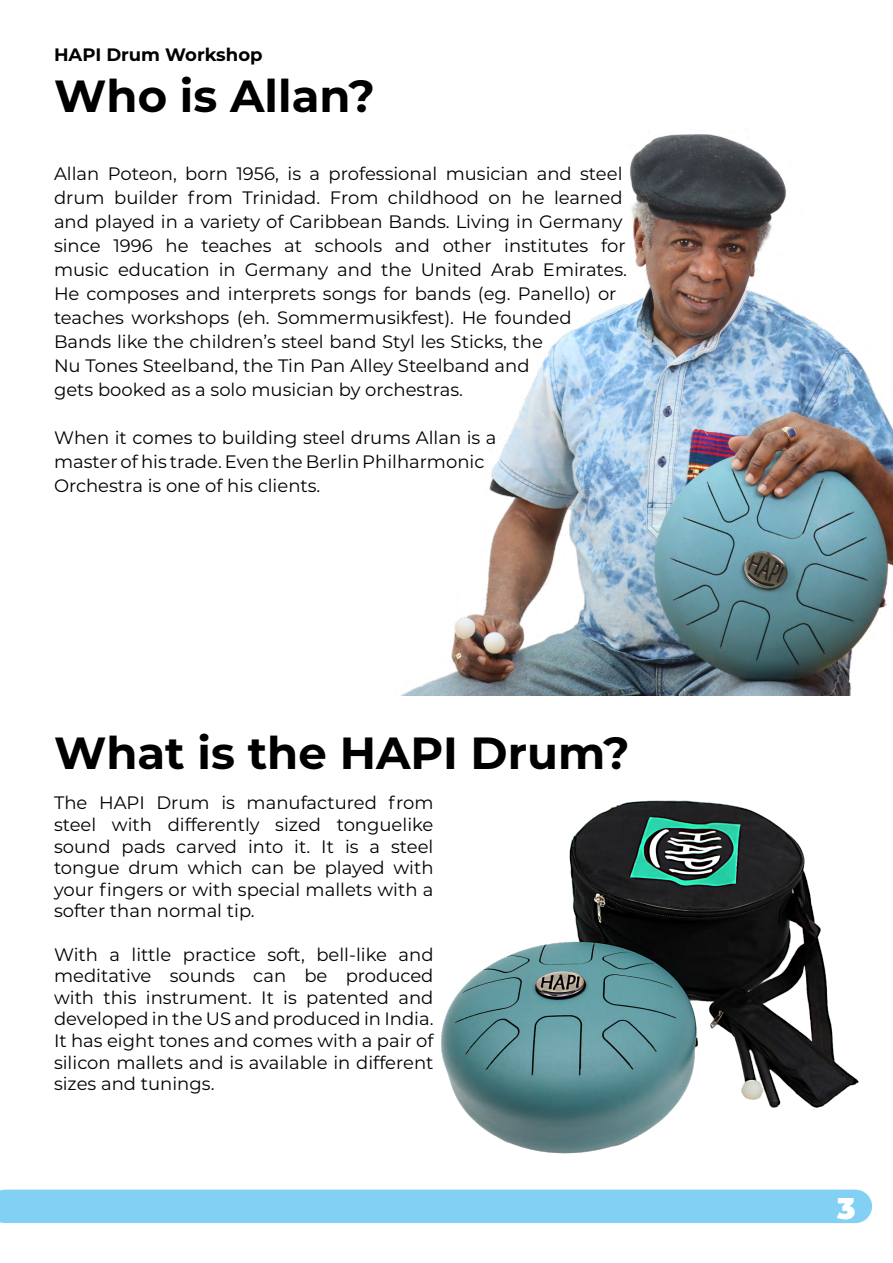
<style>
.page{position:relative;width:893px;height:1263px;background:#fff}
.page>*{position:absolute;margin:0;border:0;box-sizing:border-box;transform-origin:0 0}
.t1{font:700 45px "Montserrat";color:#000}
.t2{font:900 30px "Montserrat";color:#fff}
.t3{font:18px/21.6px "Montserrat";color:#000;text-align:justify}
.t4{font:700 18px "Montserrat";color:#000}
</style>
<div class="page">
<div style="left:0;top:1189px;width:872px;height:34px;background:#83d0f5"></div>
<img style="left:402px;top:134px;width:491px;height:561px">
<img style="left:441px;top:800px;width:418px;height:354px">
<p class="t4" style="left:54px;top:41px;width:210px">HAPI Drum Workshop</p>
<h1 class="t1" style="left:54px;top:64px;width:323px">Who is Allan?</h1>
<p class="t3" style="left:54px;top:161px;width:575px;line-height:24px;text-align:left">Allan Poteon, born 1956, is a professional musician and steel drum builder from Trinidad. From childhood on he learned and played in a variety of Caribbean Bands. Living in Germany since 1996 he teaches at schools and other institutes for music education in Germany and the United Arab Emirates.<br>He composes and interprets songs for bands (eg. Panello) or teaches workshops (eh. Sommermusikfest). He founded Bands like the children’s steel band Styl les Sticks, the<br>Nu Tones Steelband, the Tin Pan Alley Steelband and<br>gets booked as a solo musician by orchestras.</p>
<p class="t3" style="left:54px;top:425px;width:444px;line-height:24px;text-align:left">When it comes to building steel drums Allan is a master of his trade. Even the Berlin Philharmonic<br>Orchestra is one of his clients.</p>
<h1 class="t1" style="left:54px;top:720px;width:577px">What is the HAPI Drum?</h1>
<p class="t3" style="left:54px;top:791px;width:381px">The HAPI Drum is manufactured from steel with differently sized tonguelike sound pads carved into it. It is a steel tongue drum which can be played with your fingers or with special mallets with a softer than normal tip.</p>
<p class="t3" style="left:54px;top:943px;width:381px">With a little practice soft, bell-like and meditative sounds can be produced with this instrument. It is patented and developed in the US and produced in India.<br>It has eight tones and comes with a pair of silicon mallets and is available in different sizes and tunings.</p>
<h2 class="t2" style="left:837px;top:1185px;width:20px">3</h2>
</div>
